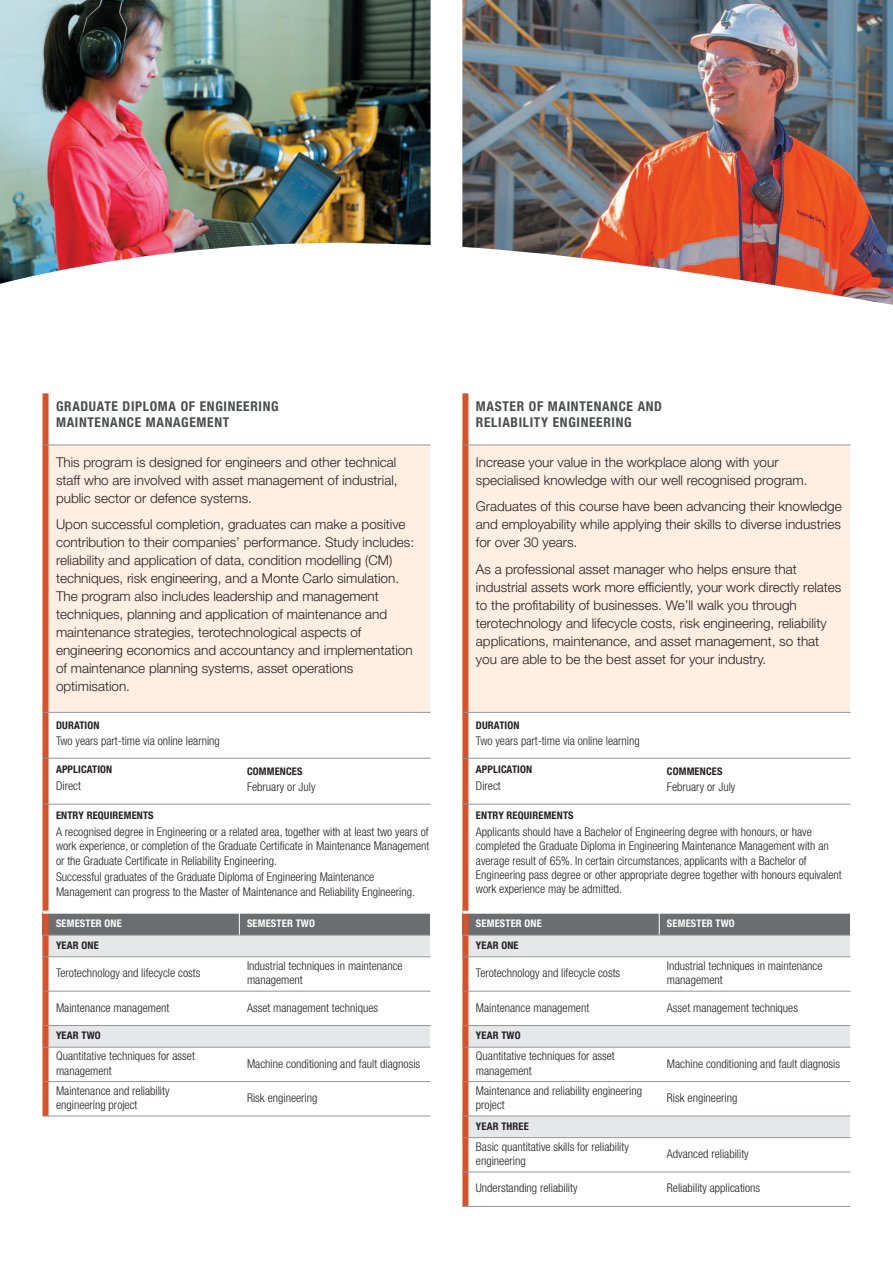
<style>
.page{position:relative;width:893px;height:1263px;background:#fff}
.page>*{position:absolute;margin:0;border:0;box-sizing:border-box;transform-origin:0 0}
.t1{font:300 13.5px/18px "Helvetica Neue LT";color:#231f20}
.t2{font:700 condensed 13.5px/15.9px "Helvetica Neue LT";letter-spacing:.05em;color:#4b4c4d}
.t3{font:300 condensed 12px/14.4px "Helvetica Neue LT";color:#231f20}
.t4{font:700 condensed 10.5px "Helvetica Neue LT";letter-spacing:.015em;color:#231f20}
.t5{font:700 condensed 10.5px "Helvetica Neue LT";letter-spacing:.015em;color:#fff}
</style>
<div class="page">
<img style="left:0;top:0;width:431px;height:284px">
<img style="left:462px;top:0;width:431px;height:305px">
<div style="left:43px;top:445px;width:387px;height:267px;background:#feefe2"></div>
<div style="left:43px;top:912px;width:196px;height:23px;background:#6c6d70"></div>
<div style="left:239px;top:912px;width:191px;height:23px;background:#6c6d70"></div>
<div style="left:43px;top:935px;width:387px;height:22px;background:#e6e7e9"></div>
<div style="left:43px;top:1025px;width:387px;height:22px;background:#e6e7e9"></div>
<div style="left:43px;top:393px;width:6px;height:723px;background:#d75228"></div>
<svg style="left:239px;top:914px;width:1px;height:21px"></svg>
<hr style="left:43px;top:445px;width:388px;height:1px;background:#939598">
<hr style="left:43px;top:712px;width:388px;height:1px;background:#939598">
<hr style="left:43px;top:758px;width:388px;height:1px;background:#939598">
<hr style="left:43px;top:804px;width:388px;height:1px;background:#939598">
<hr style="left:43px;top:911px;width:388px;height:3px;background:#fff">
<hr style="left:43px;top:935px;width:388px;height:1px;background:#939598">
<hr style="left:43px;top:956px;width:388px;height:1px;background:#939598">
<hr style="left:43px;top:991px;width:388px;height:1px;background:#939598">
<hr style="left:43px;top:1025px;width:388px;height:1px;background:#939598">
<hr style="left:43px;top:1047px;width:388px;height:1px;background:#939598">
<hr style="left:43px;top:1081px;width:388px;height:1px;background:#939598">
<hr style="left:43px;top:1116px;width:388px;height:1px;background:#939598">
<div style="left:462px;top:445px;width:388px;height:267px;background:#feefe2"></div>
<div style="left:462px;top:912px;width:197px;height:23px;background:#6c6d70"></div>
<div style="left:659px;top:912px;width:191px;height:23px;background:#6c6d70"></div>
<div style="left:462px;top:935px;width:388px;height:22px;background:#e6e7e9"></div>
<div style="left:462px;top:1025px;width:388px;height:22px;background:#e6e7e9"></div>
<div style="left:462px;top:1116px;width:388px;height:21px;background:#e6e7e9"></div>
<div style="left:462px;top:393px;width:6px;height:813px;background:#d75228"></div>
<svg style="left:659px;top:914px;width:1px;height:21px"></svg>
<hr style="left:462px;top:445px;width:388px;height:1px;background:#939598">
<hr style="left:462px;top:712px;width:388px;height:1px;background:#939598">
<hr style="left:462px;top:758px;width:388px;height:1px;background:#939598">
<hr style="left:462px;top:804px;width:388px;height:1px;background:#939598">
<hr style="left:462px;top:911px;width:388px;height:3px;background:#fff">
<hr style="left:462px;top:935px;width:388px;height:1px;background:#939598">
<hr style="left:462px;top:956px;width:388px;height:1px;background:#939598">
<hr style="left:462px;top:991px;width:388px;height:1px;background:#939598">
<hr style="left:462px;top:1025px;width:388px;height:1px;background:#939598">
<hr style="left:462px;top:1047px;width:388px;height:1px;background:#939598">
<hr style="left:462px;top:1081px;width:388px;height:1px;background:#939598">
<hr style="left:462px;top:1116px;width:388px;height:1px;background:#939598">
<hr style="left:462px;top:1137px;width:388px;height:1px;background:#939598">
<hr style="left:462px;top:1172px;width:388px;height:1px;background:#939598">
<hr style="left:462px;top:1206px;width:388px;height:1px;background:#939598">
<p class="t2" style="left:56px;top:399px;width:224px">GRADUATE DIPLOMA OF ENGINEERING<br>MAINTENANCE MANAGEMENT</p>
<p class="t1" style="left:56px;top:454px;width:343px;text-align:justify">This program is designed for engineers and other technical staff who are involved with asset management of industrial, public sector or defence systems.</p>
<p class="t1" style="left:56px;top:517px;width:360px">Upon successful completion, graduates can make a positive contribution to their companies’ performance. Study includes: reliability and application of data, condition modelling (CM) techniques, risk engineering, and a Monte Carlo simulation.<br>The program also includes leadership and management techniques, planning and application of maintenance and maintenance strategies, terotechnological aspects of engineering economics and accountancy and implementation of maintenance planning systems, asset operations optimisation.</p>
<p class="t4" style="left:56px;top:721px;width:45px">DURATION</p>
<p class="t3" style="left:56px;top:735px;width:165px">Two years part-time via online learning</p>
<p class="t4" style="left:56px;top:766px;width:58px">APPLICATION</p>
<p class="t3" style="left:56px;top:779px;width:26px">Direct</p>
<p class="t4" style="left:247px;top:767px;width:57px">COMMENCES</p>
<p class="t3" style="left:247px;top:781px;width:70px">February or July</p>
<p class="t4" style="left:56px;top:812px;width:99px">ENTRY REQUIREMENTS</p>
<p class="t3" style="left:56px;top:825px;width:375px;text-align:justify">A recognised degree in Engineering or a related area, together with at least two years of work experience, or completion of the Graduate Certificate in Maintenance Management or the Graduate Certificate in Reliability Engineering.</p>
<p class="t3" style="left:56px;top:871px;width:360px">Successful graduates of the Graduate Diploma of Engineering Maintenance<br>Management can progress to the Master of Maintenance and Reliability Engineering.</p>
<p class="t5" style="left:56px;top:919px;width:67px">SEMESTER ONE</p>
<p class="t5" style="left:247px;top:919px;width:69px">SEMESTER TWO</p>
<p class="t4" style="left:56px;top:941px;width:44px">YEAR ONE</p>
<p class="t3" style="left:56px;top:967px;width:146px">Terotechnology and lifecycle costs</p>
<p class="t3" style="left:247px;top:959px;width:157px">Industrial techniques in maintenance management</p>
<p class="t3" style="left:56px;top:1001px;width:115px">Maintenance management</p>
<p class="t3" style="left:247px;top:1001px;width:133px">Asset management techniques</p>
<p class="t4" style="left:56px;top:1032px;width:46px">YEAR TWO</p>
<p class="t3" style="left:56px;top:1050px;width:140px">Quantitative techniques for asset management</p>
<p class="t3" style="left:247px;top:1057px;width:175px">Machine conditioning and fault diagnosis</p>
<p class="t3" style="left:56px;top:1084px;width:115px">Maintenance and reliability engineering project</p>
<p class="t3" style="left:247px;top:1091px;width:72px">Risk engineering</p>
<p class="t2" style="left:476px;top:399px;width:188px">MASTER OF MAINTENANCE AND<br>RELIABILITY ENGINEERING</p>
<p class="t1" style="left:476px;top:454px;width:333px">Increase your value in the workplace along with your specialised knowledge with our well recognised program.</p>
<p class="t1" style="left:476px;top:499px;width:367px;text-align:justify">Graduates of this course have been advancing their knowledge and employability while applying their skills to diverse industries for over 30 years.</p>
<p class="t1" style="left:476px;top:561px;width:367px">As a professional asset manager who helps ensure that industrial assets work more efficiently, your work directly relates to the profitability of businesses. We’ll walk you through terotechnology and lifecycle costs, risk engineering, reliability applications, maintenance, and asset management, so that you are able to be the best asset for your industry.</p>
<p class="t4" style="left:476px;top:721px;width:45px">DURATION</p>
<p class="t3" style="left:476px;top:735px;width:165px">Two years part-time via online learning</p>
<p class="t4" style="left:476px;top:766px;width:58px">APPLICATION</p>
<p class="t3" style="left:476px;top:779px;width:26px">Direct</p>
<p class="t4" style="left:667px;top:767px;width:57px">COMMENCES</p>
<p class="t3" style="left:667px;top:781px;width:70px">February or July</p>
<p class="t4" style="left:476px;top:812px;width:99px">ENTRY REQUIREMENTS</p>
<p class="t3" style="left:476px;top:825px;width:367px">Applicants should have a Bachelor of Engineering degree with honours, or have completed the Graduate Diploma in Engineering Maintenance Management with an average result of 65%. In certain circumstances, applicants with a Bachelor of Engineering pass degree or other appropriate degree together with honours equivalent work experience may be admitted.</p>
<p class="t5" style="left:476px;top:919px;width:67px">SEMESTER ONE</p>
<p class="t5" style="left:667px;top:919px;width:69px">SEMESTER TWO</p>
<p class="t4" style="left:476px;top:941px;width:44px">YEAR ONE</p>
<p class="t3" style="left:476px;top:967px;width:146px">Terotechnology and lifecycle costs</p>
<p class="t3" style="left:667px;top:959px;width:157px">Industrial techniques in maintenance management</p>
<p class="t3" style="left:476px;top:1001px;width:115px">Maintenance management</p>
<p class="t3" style="left:667px;top:1001px;width:133px">Asset management techniques</p>
<p class="t4" style="left:476px;top:1032px;width:46px">YEAR TWO</p>
<p class="t3" style="left:476px;top:1050px;width:140px">Quantitative techniques for asset management</p>
<p class="t3" style="left:667px;top:1057px;width:175px">Machine conditioning and fault diagnosis</p>
<p class="t3" style="left:476px;top:1084px;width:168px">Maintenance and reliability engineering project</p>
<p class="t3" style="left:667px;top:1091px;width:72px">Risk engineering</p>
<p class="t4" style="left:476px;top:1122px;width:54px">YEAR THREE</p>
<p class="t3" style="left:476px;top:1140px;width:154px">Basic quantitative skills for reliability engineering</p>
<p class="t3" style="left:667px;top:1148px;width:83px">Advanced reliability</p>
<p class="t3" style="left:476px;top:1182px;width:103px">Understanding reliability</p>
<p class="t3" style="left:667px;top:1182px;width:95px">Reliability applications</p>
</div>
